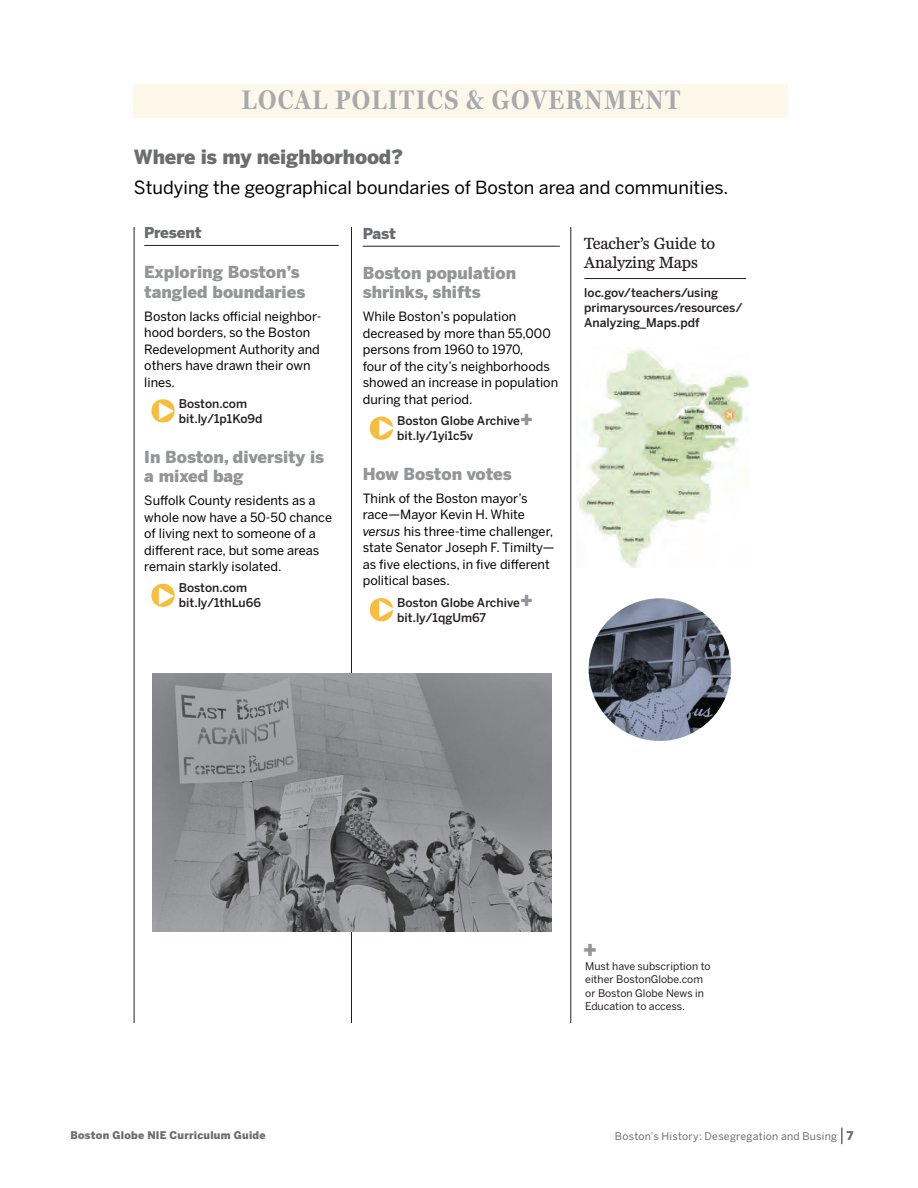
<style>
.page{position:relative;width:918px;height:1188px;background:#fff}
.page>*{position:absolute;margin:0;border:0;box-sizing:border-box;transform-origin:0 0}
.t1{font:500 27px "Miller Globe Head";letter-spacing:.07em;color:#a8a9ad}
.t2{font:900 22.5px "Benton Sans";color:#939598}
.t3{font:900 19.5px "Benton Sans";letter-spacing:-.01em;color:#6c6d70}
.t4{font:18px "Benton Sans";color:#000}
.t5{font:900 16.5px/19.5px "Benton Sans";color:#939598}
.t6{font:15px/19.5px "Miller Globe Text";letter-spacing:-.01em;color:#231f20}
.t7{font:900 15px "Benton Sans";letter-spacing:-.02em;color:#6c6d70}
.t8{font:12.75px/16.5px "Benton Sans";color:#000}
.t9{font:500 12px/15px "Benton Sans";color:#231f20}
.t10{font:10.5px/13.5px "Benton Sans";color:#231f20}
.t11{font:10.5px "Benton Sans";letter-spacing:.025em;color:#6c6d70}
.t12{font:900 10.5px "Benton Sans";letter-spacing:.02em;color:#6c6d70}
.s1{font-weight:900;font-size:81px;color:#f7bd3c}
.s2{font-weight:900;font-size:21px;color:#939598}
.s3{font-style:italic}
.s4{font-family:"Helvetica";font-weight:300;font-size:16.5px;color:#231f20}
.s5{font-weight:900;font-size:12px}
</style>
<div class="page">
<hr style="left:144px;top:245px;width:195px;height:1px;background:#231f20">
<hr style="left:363px;top:246px;width:197px;height:1px;background:#231f20">
<img style="left:589px;top:598px;width:142px;height:143px;border-radius:71px">
<hr style="left:584px;top:278px;width:162px;height:1px;background:#231f20">
<div style="left:133px;top:84px;width:654px;height:33px;background:#fef8eb"></div>
<hr style="left:134px;top:225px;width:1px;height:801px;background:#231f20">
<hr style="left:351px;top:190px;width:1px;height:842px;background:#231f20">
<hr style="left:570px;top:197px;width:1px;height:835px;background:#231f20">
<div style="left:62px;top:1024px;width:527px;height:69px;background:#fff"></div>
<img style="left:153px;top:673px;width:399px;height:259px">
<img style="left:578px;top:348px;width:171px;height:220px">
<h1 class="t1" style="left:242px;top:84px;width:439px">LOCAL POLITICS &amp; GOVERNMENT</h1>
<h3 class="t3" style="left:134px;top:146px;width:271px">Where is my neighborhood?</h3>
<h3 class="t4" style="left:134px;top:176px;width:596px">Studying the geographical boundaries of Boston area and communities.</h3>
<p class="t7" style="left:144px;top:224px;width:59px">Present</p>
<p class="t5" style="left:144px;top:263px;width:163px">Exploring Boston’s tangled boundaries</p>
<p class="t8" style="left:144px;top:308px;width:179px">Boston lacks official neighbor&shy;hood borders, so the Boston<br>Redevelopment Authority and others have drawn their own lines.</p>
<p class="t9" style="left:179px;top:396px;width:85px;text-indent:-35px"><span class="s1">•</span>Boston.com bit.ly/1p1Ko9d</p>
<p class="t5" style="left:144px;top:447px;width:181px">In Boston, diversity is a mixed bag</p>
<p class="t8" style="left:144px;top:492px;width:189px">Suffolk County residents as a whole now have a 50-50 chance of living next to someone of a different race, but some areas remain starkly isolated.</p>
<p class="t9" style="left:179px;top:580px;width:84px;text-indent:-35px"><span class="s1">•</span>Boston.com bit.ly/1thLu66</p>
<p class="t7" style="left:363px;top:225px;width:35px">Past</p>
<p class="t5" style="left:363px;top:263px;width:155px">Boston population shrinks, shifts</p>
<p class="t8" style="left:363px;top:309px;width:197px">While Boston’s population decreased by more than 55,000 persons from 1960 to 1970,<br>four of the city’s neighborhoods showed an increase in population during that period.</p>
<p class="t9" style="left:397px;top:413px;width:138px;text-indent:-34px"><span class="s1">•</span>Boston Globe Archive<span class="s2">+ </span>bit.ly/1yi1c5v</p>
<p class="t5" style="left:363px;top:464px;width:151px">How Boston votes</p>
<p class="t8" style="left:363px;top:490px;width:193px">Think of the Boston mayor’s race—Mayor Kevin H. White <span class="s3">versus</span> his three-time challenger, state Senator Joseph F. Timilty— as five elections, in five different political bases.</p>
<p class="t9" style="left:397px;top:595px;width:138px;text-indent:-34px"><span class="s1">•</span>Boston Globe Archive<span class="s2">+ </span>bit.ly/1qgUm67</p>
<p class="t6" style="left:584px;top:233px;width:132px">Teacher’s Guide to<br>Analyzing Maps</p>
<p class="t9" style="left:584px;top:285px;width:160px">loc.gov/teachers/using primarysources/resources/<br>Analyzing_Maps.pdf</p>
<h2 class="t2" style="left:583px;top:937px;width:16px">+</h2>
<p class="t10" style="left:585px;top:959px;width:127px">Must have subscription to either BostonGlobe.com or Boston Globe News in<br>Education to access.</p>
<p class="t12" style="left:70px;top:1130px;width:197px">Boston Globe NIE Curriculum Guide</p>
<p class="t11" style="left:615px;top:1130px;width:240px">Boston’s History: Desegregation and Busing <span class="s4">|</span> <span class="s5">7</span></p>
</div>
